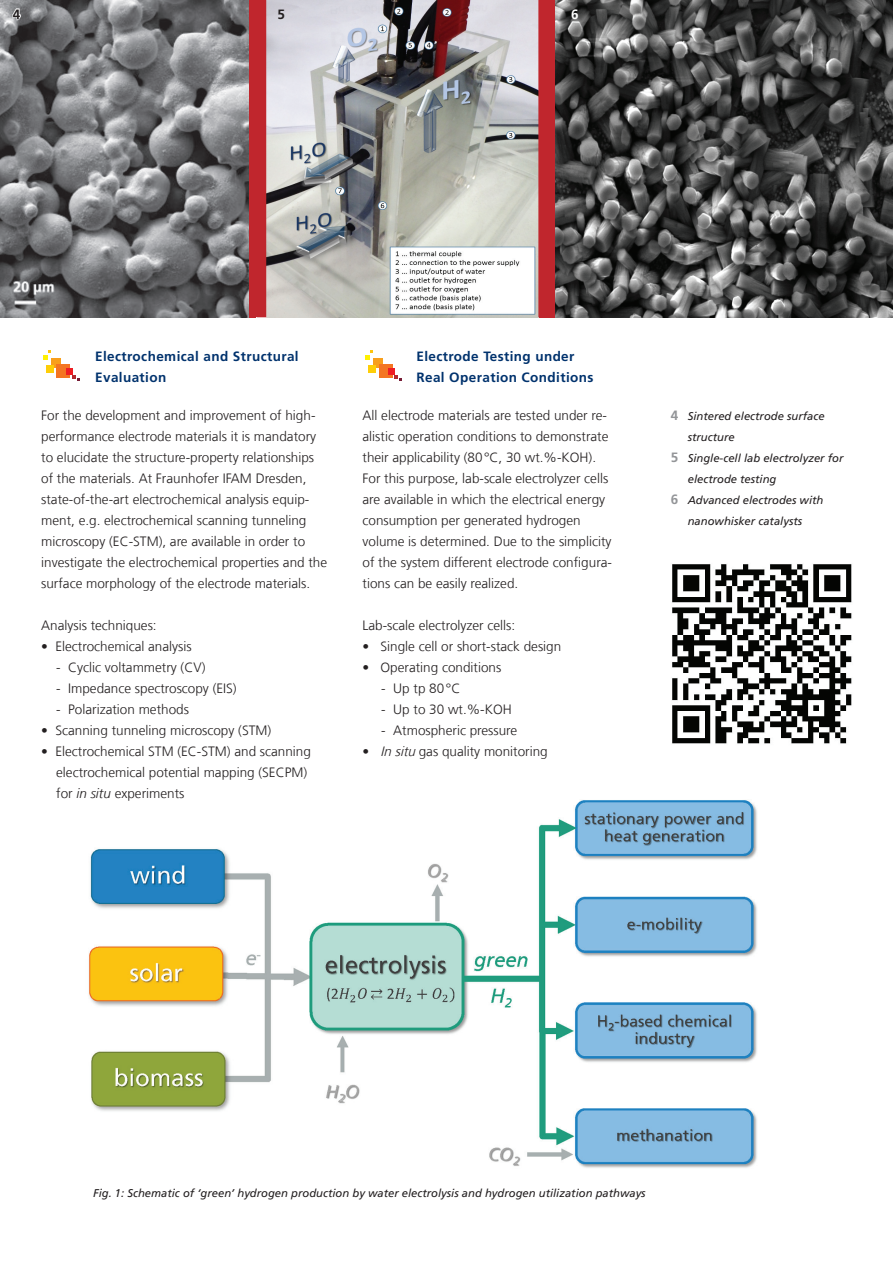
<style>
.page{position:relative;width:893px;height:1263px;background:#fff}
.page>*{position:absolute;margin:0;border:0;box-sizing:border-box;transform-origin:0 0}
.t1{font:300 13.5px/21px "Frutiger LT Com";color:#231f20}
.t2{font:700 13.5px/21px "Frutiger LT Com";letter-spacing:.03em;color:#00326d}
.t3{font:700 13.5px "Frutiger LT Com";color:#231f20}
.t4{font:700 13.5px "Frutiger LT Com";color:#fff}
.t5{font:italic 11.25px "Frutiger LT Com";color:#231f20}
.s1{font-style:italic}
.s2{font-style:inherit}
.s3{font-weight:700;font-style:normal;font-size:13.5px;color:#939598}
</style>
<div class="page">
<img style="left:89px;top:800px;width:668px;height:368px">
<div style="left:0;top:0;width:893px;height:317px;background:#c0262d"></div>
<img style="left:556px;top:0;width:337px;height:317px">
<div style="left:52px;top:358px;width:9px;height:9px;background:#f89f1c"></div>
<div style="left:57px;top:364px;width:13px;height:14px;background:#f47521"></div>
<div style="left:46px;top:365px;width:7px;height:8px;background:#fece08"></div>
<svg style="left:44px;top:351px;width:7px;height:8px"></svg>
<svg style="left:67px;top:368px;width:13px;height:13px"></svg>
<img style="left:0;top:0;width:249px;height:317px">
<svg style="left:11px;top:5px;width:11px;height:15px"></svg>
<img style="left:257px;top:317px;width:281px;height:1px">
<img style="left:266px;top:0;width:272px;height:317px">
<svg style="left:302px;top:9px;width:6px;height:10px"></svg>
<div style="left:374px;top:358px;width:9px;height:9px;background:#f89f1c"></div>
<div style="left:378px;top:364px;width:14px;height:14px;background:#f47521"></div>
<div style="left:368px;top:365px;width:7px;height:8px;background:#fece08"></div>
<svg style="left:366px;top:351px;width:7px;height:8px"></svg>
<svg style="left:389px;top:368px;width:13px;height:13px"></svg>
<img style="left:672px;top:564px;width:180px;height:180px">
<p class="t3" style="left:13px;top:6px;width:9px">4</p>
<p class="t3" style="left:277px;top:6px;width:33px">5 5</p>
<p class="t4" style="left:571px;top:6px;width:9px">6</p>
<p class="t2" style="left:95px;top:346px;width:205px">Electrochemical and Structural<br>Evaluation</p>
<p class="t1" style="left:41px;top:405px;width:288px">For the development and improvement of high&shy;performance electrode materials it is mandatory to elucidate the structure-property relationships of the materials. At Fraunhofer IFAM Dresden, state-of-the-art electrochemical analysis equip&shy;ment, e.g. electrochemical scanning tunneling microscopy (EC-STM), are available in order to investigate the electrochemical properties and the surface morphology of the electrode materials.</p>
<p class="t1" style="left:41px;top:615px;width:117px">Analysis techniques:</p>
<p class="t1" style="left:41px;top:636px;width:152px">• Electrochemical analysis</p>
<p class="t1" style="left:56px;top:657px;width:151px">- Cyclic voltammetry (CV)</p>
<p class="t1" style="left:56px;top:678px;width:182px">- Impedance spectroscopy (EIS)</p>
<p class="t1" style="left:56px;top:699px;width:134px">- Polarization methods</p>
<p class="t1" style="left:41px;top:720px;width:232px">• Scanning tunneling microscopy (STM)</p>
<p class="t1" style="left:56px;top:741px;width:256px;text-indent:-15px">• Electrochemical STM (EC-STM) and scanning electrochemical potential mapping (SECPM) for <span class="s1">in situ</span> experiments</p>
<p class="t2" style="left:416px;top:346px;width:178px">Electrode Testing under<br>Real Operation Conditions</p>
<p class="t1" style="left:362px;top:405px;width:251px">All electrode materials are tested under re&shy;alistic operation conditions to demonstrate their applicability (80°C, 30 wt.%-KOH).<br>For this purpose, lab-scale electrolyzer cells are available in which the electrical energy consumption per generated hydrogen volume is determined<span class="s2">.</span> Due to the simplicity of the system different electrode configura&shy;tions can be easily realized.</p>
<p class="t1" style="left:362px;top:615px;width:154px">Lab-scale electrolyzer cells:</p>
<p class="t1" style="left:362px;top:636px;width:200px">• Single cell or short-stack design</p>
<p class="t1" style="left:362px;top:657px;width:140px">• Operating conditions</p>
<p class="t1" style="left:381px;top:678px;width:81px">- Up tp 80°C</p>
<p class="t1" style="left:381px;top:699px;width:132px">- Up to 30 wt.%-KOH</p>
<p class="t1" style="left:381px;top:720px;width:138px">- Atmospheric pressure</p>
<p class="t1" style="left:362px;top:741px;width:187px">• <span class="s1">In situ</span> gas quality monitoring</p>
<p class="t5" style="left:671px;top:410px;width:155px"><span class="s3">4</span> Sintered electrode surface</p>
<p class="t5" style="left:688px;top:431px;width:48px">structure</p>
<p class="t5" style="left:671px;top:452px;width:174px"><span class="s3">5</span> Single-cell lab electrolyzer for</p>
<p class="t5" style="left:688px;top:473px;width:90px">electrode testing</p>
<p class="t5" style="left:671px;top:494px;width:154px"><span class="s3">6</span> Advanced electrodes with</p>
<p class="t5" style="left:688px;top:515px;width:116px">nanowhisker catalysts</p>
<p class="t5" style="left:93px;top:1187px;width:554px">Fig. 1: Schematic of ‘green’ hydrogen production by water electrolysis and hydrogen utilization pathways</p>
</div>
